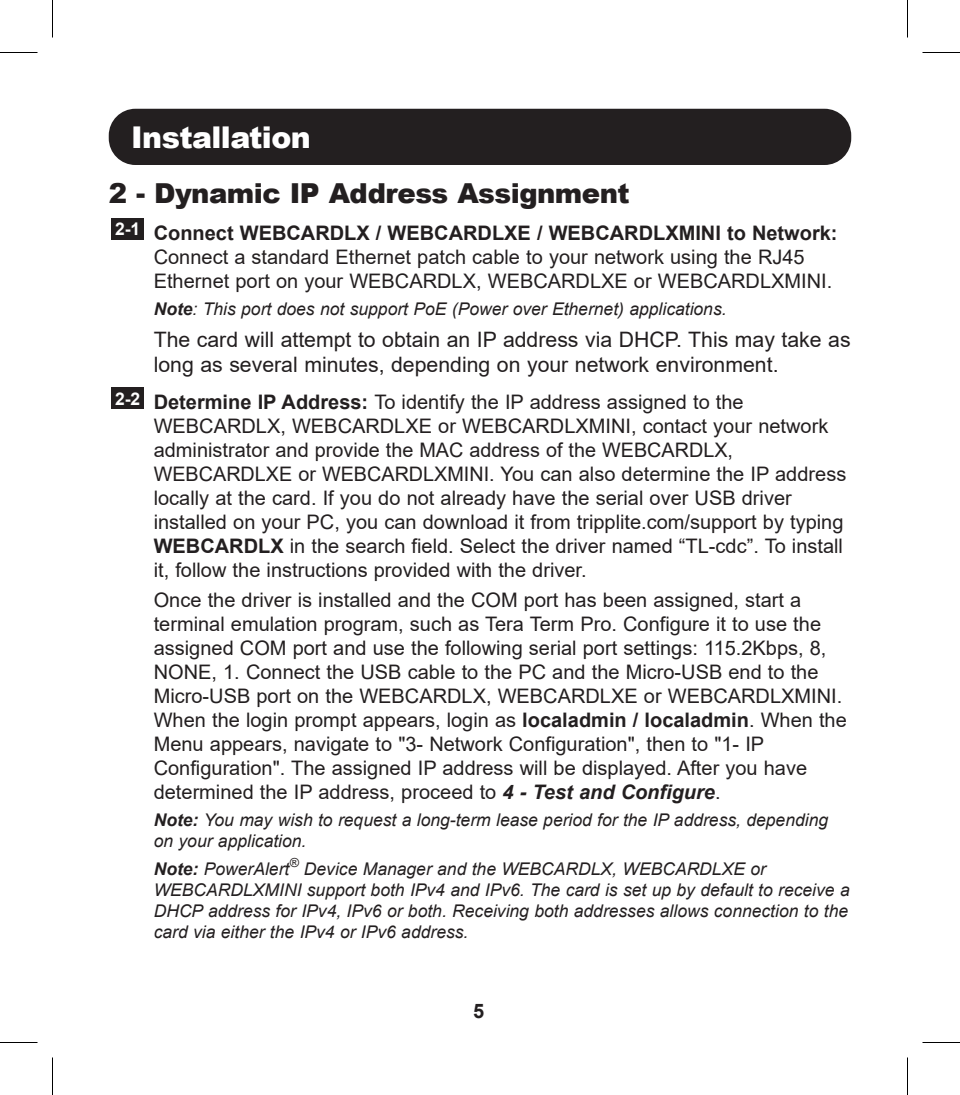
<style>
.page{position:relative;width:960px;height:1095px;background:#fff}
.page>*{position:absolute;margin:0;border:0;box-sizing:border-box;transform-origin:0 0}
.t1{font:900 30px "Arial";letter-spacing:-.02em;color:#fff}
.t2{font:900 27.5px "Arial";letter-spacing:-.02em;color:#231f20}
.t3{font:21.25px/25.5px "Arial";color:#231f20}
.t4{font:20px/24px "Arial";color:#231f20}
.t5{font:700 20px "Arial";color:#231f20}
.t6{font:italic 17.5px/21px "Arial";color:#231f20}
.t7{font:700 17.5px "Arial";color:#fff}
.s1{font-weight:700}
.s2{font-weight:700;font-style:italic}
</style>
<div class="page">
<div style="left:109px;top:109px;width:742px;height:56px;background:#231f20;border-radius:27px"></div>
<div style="left:111px;top:218px;width:33px;height:22px;background:#231f20"></div>
<div style="left:111px;top:388px;width:33px;height:21px;background:#231f20"></div>
<hr style="left:0;top:52px;width:38px;height:1px;background:#000">
<hr style="left:922px;top:52px;width:38px;height:1px;background:#000">
<hr style="left:0;top:1042px;width:38px;height:1px;background:#000">
<hr style="left:922px;top:1042px;width:38px;height:1px;background:#000">
<hr style="left:52px;top:0;width:1px;height:38px;background:#000">
<hr style="left:52px;top:1058px;width:1px;height:37px;background:#000">
<hr style="left:907px;top:0;width:1px;height:38px;background:#000">
<hr style="left:907px;top:1058px;width:1px;height:37px;background:#000">
<p class="t1" style="left:131px;top:115px;width:181px">Installation</p>
<p class="t2" style="left:109px;top:173px;width:522px">2 - Dynamic IP Address Assignment</p>
<p class="t7" style="left:115px;top:217px;width:27px">2-1</p>
<p class="t4" style="left:154px;top:221px;width:685px"><span class="s1">Connect WEBCARDLX / WEBCARDLXE / WEBCARDLXMINI to Network:<br></span>Connect a standard Ethernet patch cable to your network using the RJ45<br>Ethernet port on your WEBCARDLX, WEBCARDLXE or WEBCARDLXMINI.</p>
<p class="t6" style="left:154px;top:299px;width:574px"><span class="s1">Note</span>: This port does not support PoE (Power over Ethernet) applications.</p>
<p class="t3" style="left:154px;top:326px;width:698px">The card will attempt to obtain an IP address via DHCP. This may take as long as several minutes, depending on your network environment.</p>
<p class="t7" style="left:115px;top:386px;width:27px">2-2</p>
<p class="t4" style="left:154px;top:390px;width:694px"><span class="s1">Determine IP Address:</span> To identify the IP address assigned to the WEBCARDLX, WEBCARDLXE or WEBCARDLXMINI, contact your network administrator and provide the MAC address of the WEBCARDLX, WEBCARDLXE or WEBCARDLXMINI. You can also determine the IP address locally at the card. If you do not already have the serial over USB driver installed on your PC, you can download it from tripplite.com/support by typing <span class="s1">WEBCARDLX</span> in the search field. Select the driver named “TL-cdc”. To install it, follow the instructions provided with the driver.</p>
<p class="t4" style="left:154px;top:588px;width:695px">Once the driver is installed and the COM port has been assigned, start a terminal emulation program, such as Tera Term Pro. Configure it to use the assigned COM port and use the following serial port settings: 115.2Kbps, 8, NONE, 1. Connect the USB cable to the PC and the Micro-USB end to the Micro-USB port on the WEBCARDLX, WEBCARDLXE or WEBCARDLXMINI.<br>When the login prompt appears, login as <span class="s1">localadmin / localadmin</span>. When the Menu appears, navigate to "3- Network Configuration", then to "1- IP Configuration". The assigned IP address will be displayed. After you have determined the IP address, proceed to <span class="s2">4 - Test and Configure</span>.</p>
<p class="t6" style="left:154px;top:810px;width:676px"><span class="s1">Note:</span> You may wish to request a long-term lease period for the IP address, depending on your application.</p>
<p class="t6" style="left:154px;top:858px;width:697px"><span class="s1">Note:</span> PowerAlert<sup>®</sup> Device Manager and the WEBCARDLX, WEBCARDLXE or WEBCARDLXMINI support both IPv4 and IPv6. The card is set up by default to receive a DHCP address for IPv4, IPv6 or both. Receiving both addresses allows connection to the card via either the IPv4 or IPv6 address.</p>
<p class="t5" style="left:473px;top:997px;width:13px">5</p>
</div>
